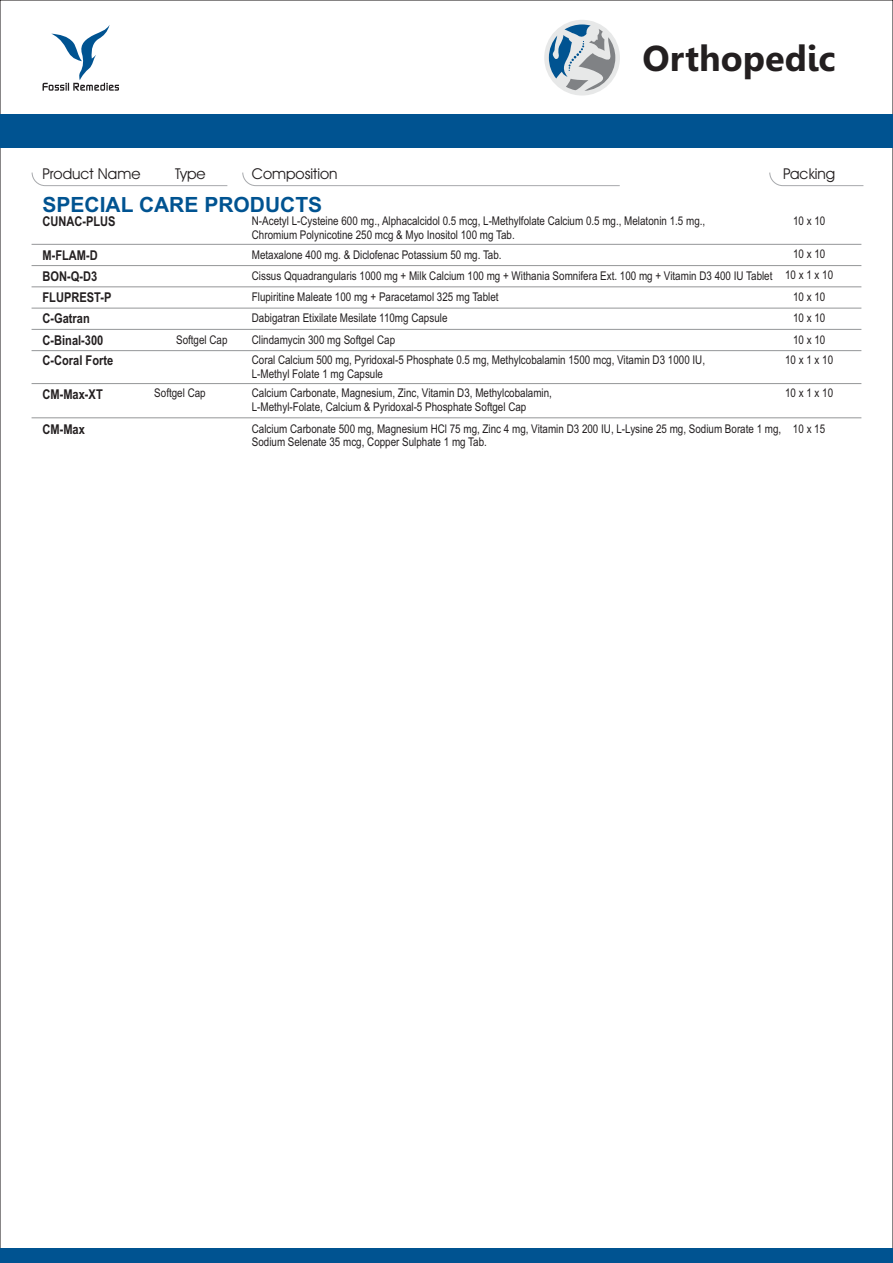
<style>
.page{position:relative;width:893px;height:1263px;background:#fff}
.page>*{position:absolute;margin:0;border:0;box-sizing:border-box;transform-origin:0 0}
.t1{font:700 36px "Gisha";color:#231f20}
.t2{font:700 21px "Arial";color:#005391}
.t3{font:15px "Avant Garde IT Cby BT";color:#231f20}
.t4{font:700 13.5px "Arial Narrow";color:#231f20}
.t5{font:12px/13.6px "Arial Narrow";color:#231f20}
</style>
<div class="page">
<svg style="left:31px;top:172px;width:197px;height:14px"></svg>
<svg style="left:242px;top:172px;width:378px;height:14px"></svg>
<svg style="left:769px;top:172px;width:95px;height:14px"></svg>
<div style="left:0;top:1248px;width:893px;height:15px;background:#005391"></div>
<div style="left:0;top:114px;width:893px;height:34px;background:#005391"></div>
<svg style="left:43px;top:25px;width:76px;height:66px"></svg>
<div style="left:544px;top:20px;width:76px;height:76px;background:#e7e8e8;border-radius:50%"></div>
<svg style="left:549px;top:24px;width:66px;height:67px"></svg>
<hr style="left:32px;top:244px;width:829px;height:1px;background:#949698">
<hr style="left:32px;top:265px;width:829px;height:1px;background:#949698">
<hr style="left:32px;top:286px;width:829px;height:1px;background:#949698">
<hr style="left:32px;top:308px;width:829px;height:1px;background:#949698">
<hr style="left:32px;top:329px;width:829px;height:1px;background:#949698">
<hr style="left:32px;top:350px;width:829px;height:1px;background:#949698">
<hr style="left:32px;top:383px;width:829px;height:1px;background:#949698">
<hr style="left:32px;top:417px;width:829px;height:1px;background:#949698">
<h1 class="t1" style="left:643px;top:44px;width:195px">Orthopedic</h1>
<p class="t3" style="left:43px;top:168px;width:99px">Product Name</p>
<p class="t3" style="left:175px;top:168px;width:32px">Type</p>
<p class="t3" style="left:252px;top:168px;width:87px">Composition</p>
<p class="t3" style="left:783px;top:168px;width:54px">Packing</p>
<h2 class="t2" style="left:43px;top:197px;width:281px">SPECIAL CARE PRODUCTS</h2>
<p class="t4" style="left:43px;top:216px;width:75px">CUNAC-PLUS</p>
<p class="t5" style="left:252px;top:215px;width:455px">N-Acetyl L-Cysteine 600 mg., Alphacalcidol 0.5 mcg, L-Methylfolate Calcium 0.5 mg., Melatonin 1.5 mg.,<br>Chromium Polynicotine 250 mcg &amp; Myo Inositol 100 mg Tab.</p>
<p class="t5" style="left:793px;top:215px;width:34px">10 x 10</p>
<p class="t4" style="left:43px;top:250px;width:57px">M-FLAM-D</p>
<p class="t5" style="left:252px;top:249px;width:251px">Metaxalone 400 mg. &amp; Diclofenac Potassium 50 mg. Tab.</p>
<p class="t5" style="left:793px;top:249px;width:34px">10 x 10</p>
<p class="t4" style="left:43px;top:271px;width:56px">BON-Q-D3</p>
<p class="t5" style="left:252px;top:270px;width:583px">Cissus Qquadrangularis 1000 mg + Milk Calcium 100 mg + Withania Somnifera Ext. 100 mg + Vitamin D3 400 IU Tablet 10 x 1 x 10</p>
<p class="t4" style="left:43px;top:292px;width:70px">FLUPREST-P</p>
<p class="t5" style="left:252px;top:291px;width:248px">Flupiritine Maleate 100 mg + Paracetamol 325 mg Tablet</p>
<p class="t5" style="left:793px;top:291px;width:34px">10 x 10</p>
<p class="t4" style="left:43px;top:313px;width:49px">C-Gatran</p>
<p class="t5" style="left:252px;top:312px;width:197px">Dabigatran Etixilate Mesilate 110mg Capsule</p>
<p class="t5" style="left:793px;top:312px;width:34px">10 x 10</p>
<p class="t4" style="left:43px;top:335px;width:62px">C-Binal-300</p>
<p class="t5" style="left:176px;top:334px;width:53px">Softgel Cap</p>
<p class="t5" style="left:252px;top:334px;width:145px">Clindamycin 300 mg Softgel Cap</p>
<p class="t5" style="left:793px;top:334px;width:34px">10 x 10</p>
<p class="t4" style="left:43px;top:355px;width:72px">C-Coral Forte</p>
<p class="t5" style="left:785px;top:354px;width:50px">10 x 1 x 10</p>
<p class="t5" style="left:252px;top:387px;width:302px">Calcium Carbonate, Magnesium, Zinc, Vitamin D3, Methylcobalamin,<br>L-Methyl-Folate, Calcium &amp; Pyridoxal-5 Phosphate Softgel Cap</p>
<p class="t5" style="left:252px;top:354px;width:455px">Coral Calcium 500 mg, Pyridoxal-5 Phosphate 0.5 mg, Methylcobalamin 1500 mcg, Vitamin D3 1000 IU,<br>L-Methyl Folate 1 mg Capsule</p>
<p class="t4" style="left:43px;top:389px;width:62px">CM-Max-XT</p>
<p class="t5" style="left:154px;top:387px;width:53px">Softgel Cap</p>
<p class="t5" style="left:785px;top:387px;width:50px">10 x 1 x 10</p>
<p class="t4" style="left:43px;top:424px;width:44px">CM-Max</p>
<p class="t5" style="left:793px;top:423px;width:34px">10 x 15</p>
<p class="t5" style="left:252px;top:423px;width:531px">Calcium Carbonate 500 mg, Magnesium HCl 75 mg, Zinc 4 mg, Vitamin D3 200 IU, L-Lysine 25 mg, Sodium Borate 1 mg,<br>Sodium Selenate 35 mcg, Copper Sulphate 1 mg Tab.</p>
</div>
